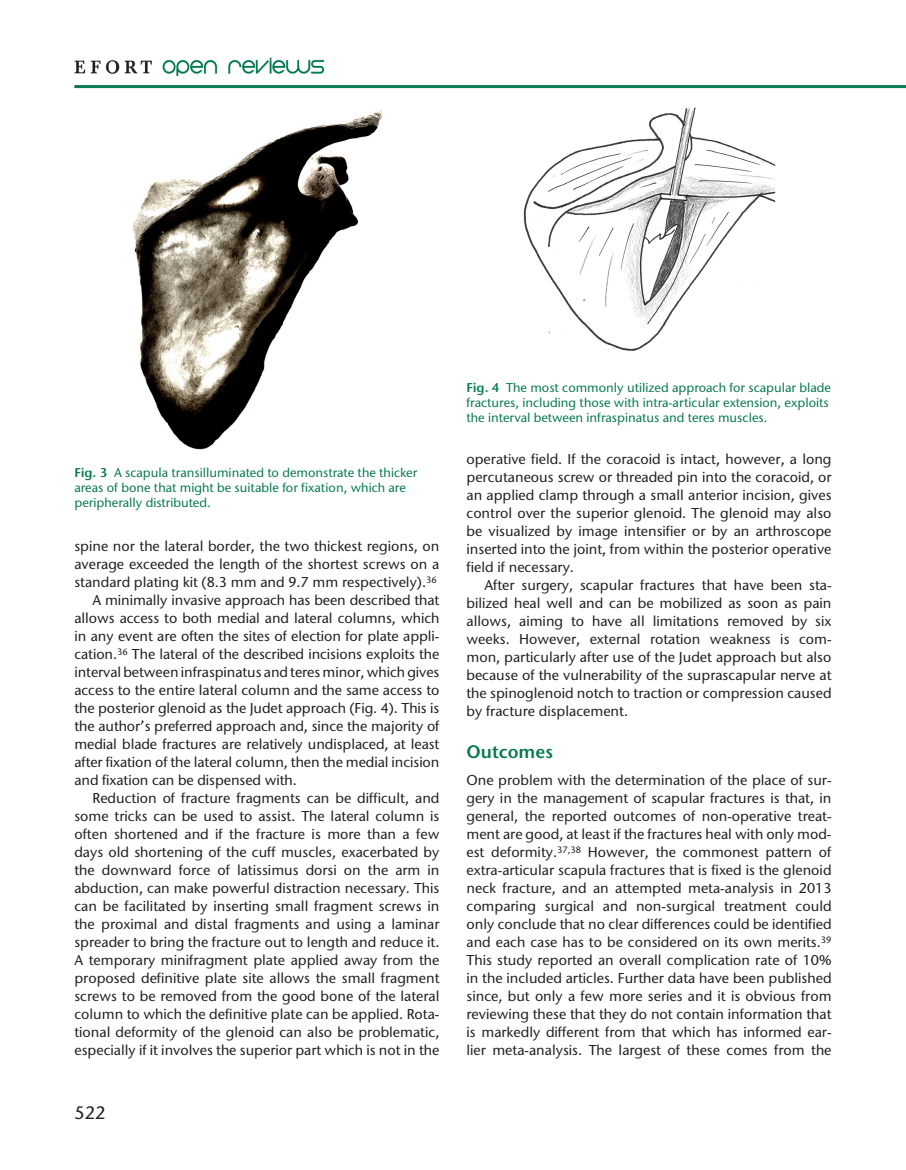
<style>
.page{position:relative;width:906px;height:1170px;background:#fff}
.page>*{position:absolute;margin:0;border:0;box-sizing:border-box;transform-origin:0 0}
.t1{font:600 18px "Stone Sans ITC Pro";color:#077a4e}
.t2{font:500 18px "Stone Sans ITC Pro";color:#231f20}
.t3{font:500 14.25px/18px "Stone Sans ITC Pro";color:#231f20;text-align:justify}
.t4{font:500 12.75px/15px "Stone Sans ITC Pro";color:#077a4e}
.s1{font-weight:600}
</style>
<div class="page">
<img style="left:74px;top:57px;width:250px;height:19px">
<hr style="left:74px;top:85px;width:832px;height:3px;background:#077a4e">
<img style="left:132px;top:110px;width:251px;height:340px">
<img style="left:523px;top:107px;width:253px;height:244px">
<p class="t4" style="left:74px;top:465px;width:344px"><span class="s1">Fig. 3</span> A scapula transilluminated to demonstrate the thicker areas of bone that might be suitable for fixation, which are peripherally distributed.</p>
<p class="t3" style="left:74px;top:536px;width:366px">spine nor the lateral border, the two thickest regions, on</p>
<p class="t3" style="left:74px;top:554px;width:366px">average exceeded the length of the shortest screws on a</p>
<p class="t3" style="left:74px;top:572px;width:364px">standard plating kit (8.3 mm and 9.7 mm respectively).<sup>36</sup></p>
<p class="t3" style="left:92px;top:590px;width:348px">A minimally invasive approach has been described that</p>
<p class="t3" style="left:74px;top:608px;width:366px">allows access to both medial and lateral columns, which</p>
<p class="t3" style="left:74px;top:626px;width:366px">in any event are often the sites of election for plate appli-</p>
<p class="t3" style="left:74px;top:644px;width:366px">cation.<sup>36</sup> The lateral of the described incisions exploits the</p>
<p class="t3" style="left:74px;top:662px;width:366px">interval between infraspinatus and teres minor, which gives</p>
<p class="t3" style="left:74px;top:680px;width:366px">access to the entire lateral column and the same access to</p>
<p class="t3" style="left:74px;top:698px;width:366px">the posterior glenoid as the Judet approach (Fig. 4). This is</p>
<p class="t3" style="left:74px;top:716px;width:366px">the author’s preferred approach and, since the majority of</p>
<p class="t3" style="left:74px;top:734px;width:366px">medial blade fractures are relatively undisplaced, at least</p>
<p class="t3" style="left:74px;top:752px;width:366px">after fixation of the lateral column, then the medial incision</p>
<p class="t3" style="left:74px;top:770px;width:224px">and fixation can be dispensed with.</p>
<p class="t3" style="left:92px;top:788px;width:348px">Reduction of fracture fragments can be difficult, and</p>
<p class="t3" style="left:74px;top:806px;width:366px">some tricks can be used to assist. The lateral column is</p>
<p class="t3" style="left:74px;top:824px;width:366px">often shortened and if the fracture is more than a few</p>
<p class="t3" style="left:74px;top:842px;width:366px">days old shortening of the cuff muscles, exacerbated by</p>
<p class="t3" style="left:74px;top:860px;width:366px">the downward force of latissimus dorsi on the arm in</p>
<p class="t3" style="left:74px;top:878px;width:366px">abduction, can make powerful distraction necessary. This</p>
<p class="t3" style="left:74px;top:896px;width:366px">can be facilitated by inserting small fragment screws in</p>
<p class="t3" style="left:74px;top:914px;width:366px">the proximal and distal fragments and using a laminar</p>
<p class="t3" style="left:74px;top:932px;width:366px">spreader to bring the fracture out to length and reduce it.</p>
<p class="t3" style="left:74px;top:950px;width:366px">A temporary minifragment plate applied away from the</p>
<p class="t3" style="left:74px;top:968px;width:366px">proposed definitive plate site allows the small fragment</p>
<p class="t3" style="left:74px;top:986px;width:366px">screws to be removed from the good bone of the lateral</p>
<p class="t3" style="left:74px;top:1004px;width:366px">column to which the definitive plate can be applied. Rota-</p>
<p class="t3" style="left:74px;top:1022px;width:366px">tional deformity of the glenoid can also be problematic,</p>
<p class="t3" style="left:74px;top:1040px;width:366px">especially if it involves the superior part which is not in the</p>
<p class="t2" style="left:74px;top:1101px;width:32px">522</p>
<p class="t4" style="left:466px;top:379px;width:366px"><span class="s1">Fig. 4</span> The most commonly utilized approach for scapular blade fractures, including those with intra-articular extension, exploits the interval between infraspinatus and teres muscles.</p>
<p class="t3" style="left:466px;top:449px;width:366px">operative field. If the coracoid is intact, however, a long percutaneous screw or threaded pin into the coracoid, or an applied clamp through a small anterior incision, gives control over the superior glenoid. The glenoid may also be visualized by image intensifier or by an arthroscope inserted into the joint, from within the posterior operative field if necessary.</p>
<p class="t3" style="left:466px;top:575px;width:366px;text-indent:18px">After surgery, scapular fractures that have been sta&shy;bilized heal well and can be mobilized as soon as pain allows, aiming to have all limitations removed by six weeks. However, external rotation weakness is com&shy;mon, particularly after use of the Judet approach but also because of the vulnerability of the suprascapular nerve at the spinoglenoid notch to traction or compression caused by fracture displacement.</p>
<p class="t1" style="left:466px;top:740px;width:88px">Outcomes</p>
<p class="t3" style="left:466px;top:770px;width:366px">One problem with the determination of the place of sur&shy;gery in the management of scapular fractures is that, in general, the reported outcomes of non-operative treat&shy;ment are good, at least if the fractures heal with only mod&shy;est deformity.<sup>37,38</sup> However, the commonest pattern of extra-articular scapula fractures that is fixed is the glenoid neck fracture, and an attempted meta-analysis in 2013 comparing surgical and non-surgical treatment could only conclude that no clear differences could be identified and each case has to be considered on its own merits.<sup>39<br></sup>This study reported an overall complication rate of 10% in the included articles. Further data have been published since, but only a few more series and it is obvious from reviewing these that they do not contain information that is markedly different from that which has informed ear&shy;lier meta-analysis. The largest of these comes from the</p>
</div>
